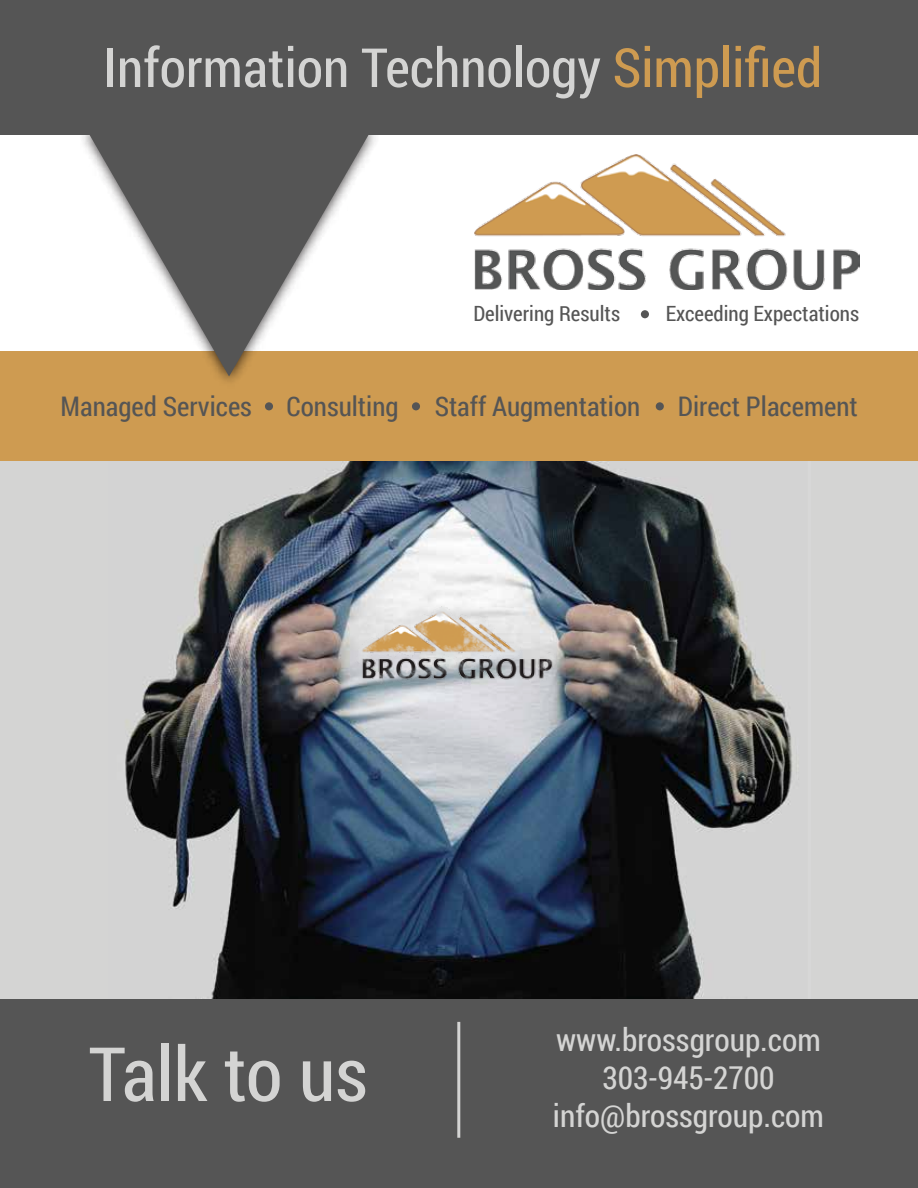
<style>
.page{position:relative;width:918px;height:1188px;background:#fff}
.page>*{position:absolute;margin:0;border:0;box-sizing:border-box;transform-origin:0 0}
.t1{font:75px "Roboto Condensed";color:#d4d4d3}
.t2{font:54px "Roboto Condensed";color:#d4d4d3}
.t3{font:31.5px/37.8px "Roboto Condensed";color:#d4d4d3;text-align:center}
.t4{font:27px "Roboto Condensed";color:#555}
.t5{font:21px "Roboto Condensed";color:#555}
.s1{color:#ce9b51}
</style>
<div class="page">
<div style="left:0;top:460px;width:918px;height:539px;background:#d4d4d3"></div>
<img style="left:109px;top:460px;width:702px;height:539px">
<img style="left:474px;top:154px;width:386px;height:135px">
<div style="left:0;top:999px;width:918px;height:189px;background:#555"></div>
<div style="left:0;top:351px;width:918px;height:109px;background:#ce9b51"></div>
<svg style="left:89px;top:135px;width:280px;height:241px"></svg>
<div style="left:0;top:0;width:918px;height:135px;background:#555"></div>
<div style="left:641px;top:310px;width:8px;height:8px;background:#555;border-radius:50%"></div>
<hr style="left:457px;top:1022px;width:3px;height:116px;background:#d4d4d3">
<div style="left:656px;top:402px;width:8px;height:8px;background:#555;border-radius:50%"></div>
<div style="left:412px;top:402px;width:8px;height:8px;background:#555;border-radius:50%"></div>
<div style="left:265px;top:402px;width:8px;height:8px;background:#555;border-radius:50%"></div>
<img style="left:355px;top:607px;width:203px;height:79px">
<h2 class="t2" style="left:104px;top:30px;width:720px">Information Technology <span class="s1">Simplified</span></h2>
<p class="t5" style="left:473px;top:299px;width:148px">Delivering Results</p>
<p class="t5" style="left:666px;top:299px;width:195px">Exceeding Expectations</p>
<p class="t4" style="left:61px;top:387px;width:193px">Managed Services</p>
<p class="t4" style="left:286px;top:387px;width:114px">Consulting</p>
<p class="t4" style="left:435px;top:387px;width:207px">Staff Augmentation</p>
<p class="t4" style="left:678px;top:387px;width:181px">Direct Placement</p>
<h1 class="t1" style="left:89px;top:1022px;width:281px">Talk to us</h1>
<p class="t3" style="left:553px;top:1020px;width:273px">www.brossgroup.com<br>303-945-2700 info@brossgroup.com</p>
</div>
